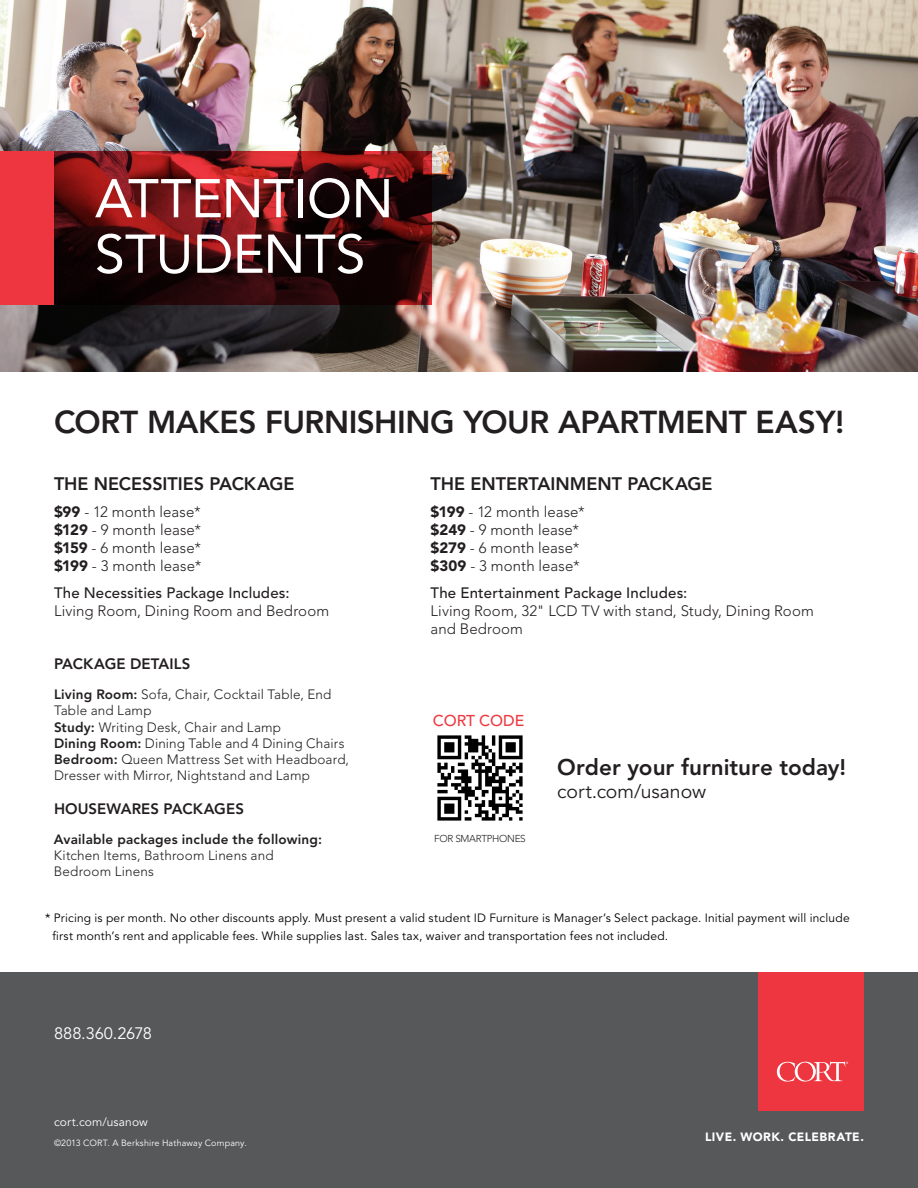
<style>
.page{position:relative;width:918px;height:1188px;background:#fff}
.page>*{position:absolute;margin:0;border:0;box-sizing:border-box;transform-origin:0 0}
.t1{font:54px/55.5px "Avenir LT Std";letter-spacing:-.01em;color:#fff}
.t2{font:800 31.5px "Avenir LT Std";letter-spacing:-.015em;color:#231f20}
.t3{font:800 22.5px "Avenir LT Std";color:#231f20}
.t4{font:19.5px "Avenir LT Std";letter-spacing:-.005em;color:#231f20}
.t5{font:800 18px "Avenir LT Std";letter-spacing:-.005em;color:#231f20}
.t6{font:16.5px "Avenir LT Std";letter-spacing:-.01em;color:#fff}
.t7{font:500 15.6px "Avenir LT Std";color:#ee3a41}
.t8{font:300 15px/18px "Avenir LT Std";letter-spacing:.005em;color:#231f20}
.t9{font:500 15px "Avenir LT Std";letter-spacing:.01em;color:#231f20}
.t10{font:800 15px "Avenir LT Std";letter-spacing:.005em;color:#231f20}
.t11{font:300 13.5px/16.2px "Avenir LT Std";letter-spacing:.01em;color:#231f20}
.t12{font:800 13.5px "Avenir LT Std";letter-spacing:.015em;color:#231f20}
.t13{font:12px/18px "Avenir LT Std";letter-spacing:.015em;color:#000}
.t14{font:900 12px "Avenir LT Std";letter-spacing:.035em;color:#fff}
.t15{font:12px "Avenir LT Std";letter-spacing:.01em;color:#fff}
.t16{font:300 10.05px "Avenir LT Std";letter-spacing:-.03em;color:#231f20}
.t17{font:9px "Avenir LT Std";letter-spacing:.02em;color:#fff}
.s1{font-weight:900}
.s2{font-weight:800}
</style>
<div class="page">
<div style="left:0;top:973px;width:918px;height:215px;background:#57585a"></div>
<img style="left:0;top:0;width:918px;height:372px">
<svg style="left:54px;top:151px;width:378px;height:154px;background:#4a0d0f"></svg>
<div style="left:0;top:151px;width:54px;height:154px;background:#ee3640"></div>
<div style="left:758px;top:973px;width:106px;height:138px;background:#ee3640"></div>
<svg style="left:777px;top:1062px;width:71px;height:20px"></svg>
<img style="left:437px;top:735px;width:86px;height:86px">
<h1 class="t1" style="left:95px;top:171px;width:300px">ATTENTION<br>STUDENTS</h1>
<h2 class="t2" style="left:54px;top:404px;width:792px">CORT MAKES FURNISHING YOUR APARTMENT EASY!</h2>
<h3 class="t5" style="left:54px;top:474px;width:65px">The Necessities</h3>
<h3 class="t5" style="left:210px;top:474px;width:24px">Package</h3>
<p class="t8" style="left:54px;top:503px;width:149px;text-align:justify"><span class="s1">$99</span> - 12 month lease* <span class="s1">$129</span> - 9 month lease* <span class="s1">$159</span> - 6 month lease* <span class="s1">$199</span> - 3 month lease*</p>
<p class="t9" style="left:54px;top:585px;width:237px">The Necessities Package Includes:</p>
<p class="t8" style="left:54px;top:602px;width:277px">Living Room, Dining Room and Bedroom</p>
<p class="t10" style="left:54px;top:655px;width:20px">Package</p>
<p class="t10" style="left:130px;top:655px;width:20px">Detai</p>
<p class="t10" style="left:174px;top:655px;width:16px">ls</p>
<p class="t11" style="left:54px;top:686px;width:297px"><span class="s2">Living Room:</span> Sofa, Chair, Cocktail Table, End Table and Lamp<br><span class="s2">Study:</span> Writing Desk, Chair and Lamp<br><span class="s2">Dining Room:</span> Dining Table and 4 Dining Chairs <span class="s2">Bedroom:</span> Queen Mattress Set with Headboard, Dresser with Mirror, Nightstand and Lamp</p>
<p class="t10" style="left:54px;top:800px;width:192px">HOUSEWARES PACKAGES</p>
<p class="t12" style="left:54px;top:831px;width:270px">Available packages include the following:</p>
<p class="t11" style="left:54px;top:848px;width:221px">Kitchen Items, Bathroom Linens and<br>Bedroom Linens</p>
<h3 class="t5" style="left:431px;top:474px;width:64px">The Entertainment</h3>
<h3 class="t5" style="left:627px;top:474px;width:24px">Package</h3>
<p class="t8" style="left:431px;top:503px;width:156px"><span class="s1">$199</span> - 12 month lease* <span class="s1">$249</span> - 9 month lease* <span class="s1">$279</span> - 6 month lease* <span class="s1">$309</span> - 3 month lease*</p>
<p class="t9" style="left:431px;top:585px;width:258px">The Entertainment Package Includes:</p>
<p class="t8" style="left:431px;top:602px;width:385px">Living Room, 32" LCD TV with stand, Study, Dining Room and Bedroom</p>
<p class="t7" style="left:433px;top:711px;width:93px">CORT CODE</p>
<p class="t16" style="left:434px;top:833px;width:93px">FOR SMARTPHONES</p>
<h3 class="t3" style="left:557px;top:754px;width:290px">Order your furniture today!</h3>
<h3 class="t4" style="left:557px;top:780px;width:150px">cort.com/usanow</h3>
<p class="t13" style="left:53px;top:909px;width:799px;text-indent:-7px">* Pricing is per month. No other discounts apply. Must present a valid student ID Furniture is Manager’s Select package. Initial payment will include first month’s rent and applicable fees. While supplies last. Sales tax, waiver and transportation fees not included.</p>
<p class="t6" style="left:54px;top:1024px;width:100px">888.360.2678</p>
<p class="t15" style="left:54px;top:1115px;width:95px">cort.com/usanow</p>
<p class="t17" style="left:54px;top:1137px;width:194px">©2013 CORT. A Berkshire Hathaway Company.</p>
<p class="t14" style="left:705px;top:1129px;width:160px">LIVE. WORK. CELEBRATE.</p>
</div>
